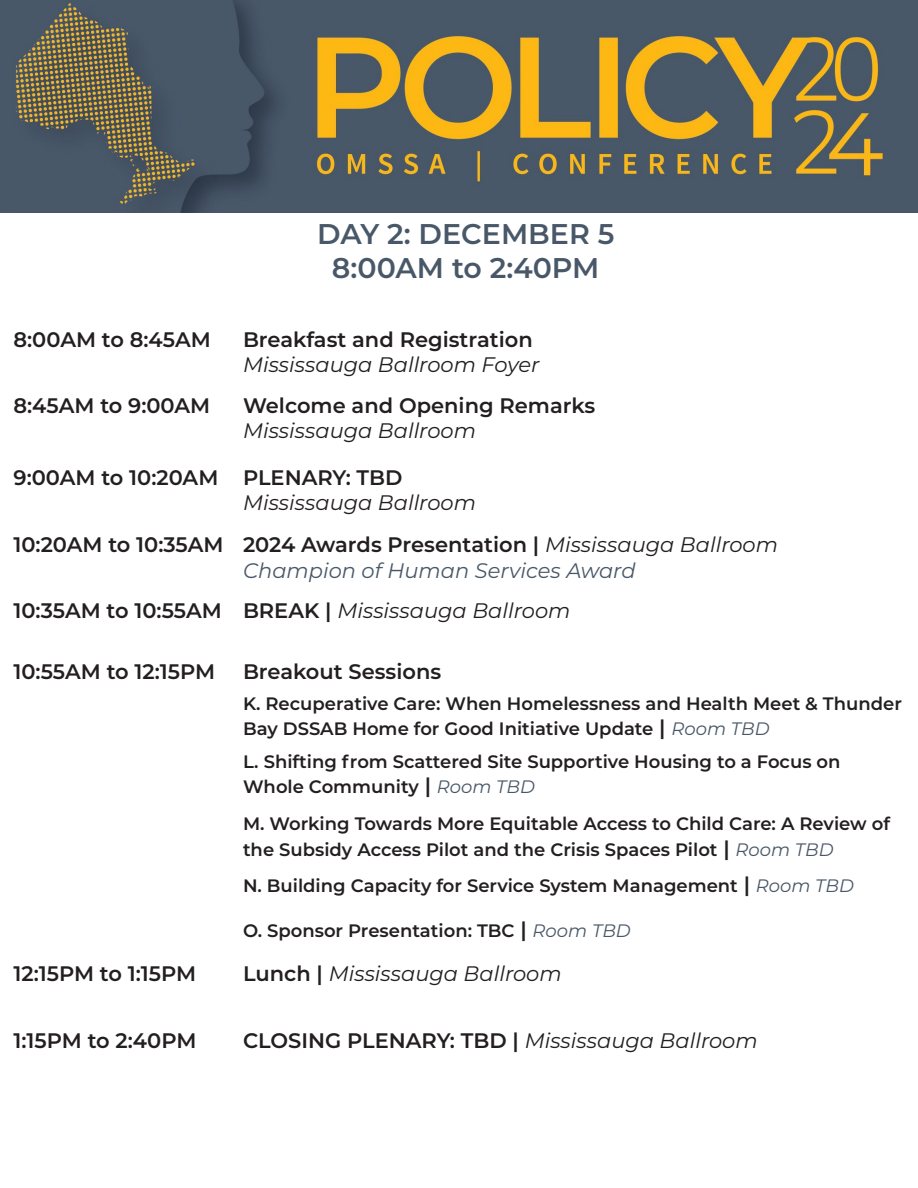
<style>
.page{position:relative;width:918px;height:1188px;background:#fff}
.page>*{position:absolute;margin:0;border:0;box-sizing:border-box;transform-origin:0 0}
.t1{font:600 28.5px "Montserrat";color:#495868}
.t2{font:600 21px/25.2px "Montserrat";color:#231f20}
.t3{font:italic 21px/25.2px "Montserrat";color:#231f20}
.t4{font:italic 21px "Montserrat";color:#495868}
.t5{font:600 18px/25.2px "Montserrat";color:#231f20}
.s1{font-weight:400;font-style:italic}
.s2{font-weight:600;font-style:normal}
.s3{font-size:21px}
.s4{font-weight:400;font-style:italic;color:#495868}
</style>
<div class="page">
<img style="left:0;top:0;width:918px;height:213px">
<p class="t2" style="left:14px;top:326px;width:199px">8:00AM to 8:45AM</p>
<p class="t2" style="left:14px;top:392px;width:198px">8:45AM to 9:00AM</p>
<p class="t1" style="left:317px;top:213px;width:299px">DAY 2: DECEMBER 5</p>
<p class="t1" style="left:332px;top:247px;width:269px">8:00AM to 2:40PM</p>
<p class="t2" style="left:243px;top:326px;width:298px">Breakfast and Registration<br><span class="s1">Mississauga Ballroom Foyer</span></p>
<p class="t2" style="left:243px;top:392px;width:354px">Welcome and Opening Remarks<br><span class="s1">Mississauga Ballroom</span></p>
<p class="t2" style="left:14px;top:464px;width:206px">9:00AM to 10:20AM</p>
<p class="t3" style="left:243px;top:464px;width:235px"><span class="s2">PLENARY: TBD<br></span>Mississauga Ballroom</p>
<p class="t2" style="left:14px;top:532px;width:212px">10:20AM to 10:35AM</p>
<p class="t2" style="left:243px;top:532px;width:537px">2024 Awards Presentation | <span class="s1">Mississauga Ballroom</span></p>
<p class="t4" style="left:243px;top:556px;width:394px">Champion of Human Services Award</p>
<p class="t2" style="left:14px;top:597px;width:210px">10:35AM to 10:55AM</p>
<p class="t3" style="left:243px;top:597px;width:329px"><span class="s2">BREAK |</span> Mississauga Ballroom</p>
<p class="t2" style="left:14px;top:658px;width:203px">10:55AM to 12:15PM</p>
<p class="t2" style="left:243px;top:658px;width:200px">Breakout Sessions</p>
<p class="t5" style="left:243px;top:690px;width:660px">K. Recuperative Care: When Homelessness and Health Meet &amp; Thunder<br>Bay DSSAB Home for Good Initiative Update <span class="s3">|</span> <span class="s4">Room TBD</span></p>
<p class="t5" style="left:243px;top:748px;width:599px">L. Shifting from Scattered Site Supportive Housing to a Focus on<br>Whole Community <span class="s3">|</span> <span class="s4">Room TBD</span></p>
<p class="t5" style="left:243px;top:811px;width:649px">M. Working Towards More Equitable Access to Child Care: A Review of the Subsidy Access Pilot and the Crisis Spaces Pilot <span class="s3">|</span> <span class="s4">Room TBD</span></p>
<p class="t5" style="left:243px;top:872px;width:613px">N. Building Capacity for Service System Management <span class="s3">|</span> <span class="s4">Room TBD</span></p>
<p class="t5" style="left:243px;top:917px;width:389px">O. Sponsor Presentation: TBC <span class="s3">|</span> <span class="s4">Room TBD</span></p>
<p class="t2" style="left:14px;top:960px;width:184px">12:15PM to 1:15PM</p>
<p class="t3" style="left:243px;top:961px;width:320px"><span class="s2">Lunch |</span> Mississauga Ballroom</p>
<p class="t2" style="left:14px;top:1027px;width:184px">1:15PM to 2:40PM</p>
<p class="t2" style="left:243px;top:1027px;width:516px">CLOSING PLENARY: TBD | <span class="s1">Mississauga Ballroom</span></p>
</div>
